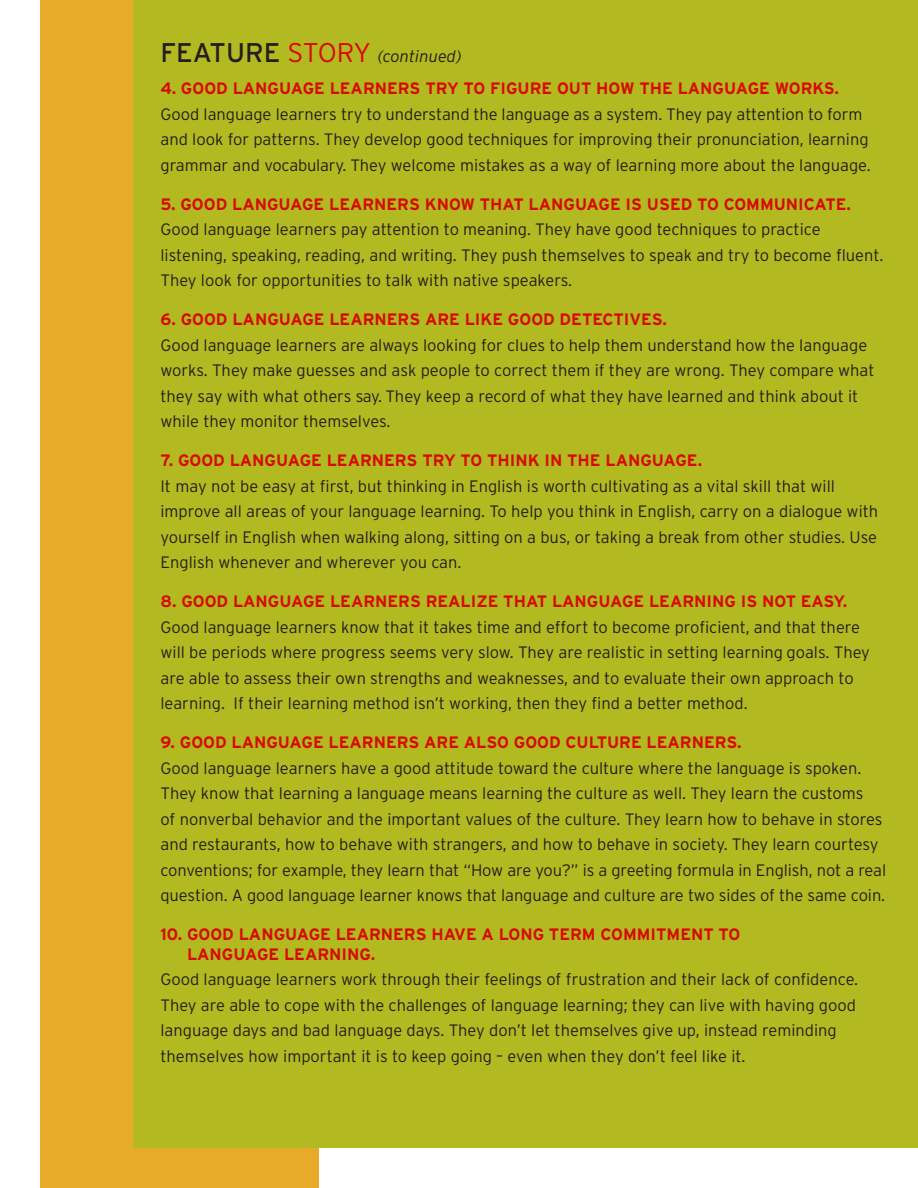
<style>
.page{position:relative;width:918px;height:1188px;background:#fff}
.page>*{position:absolute;margin:0;border:0;box-sizing:border-box;transform-origin:0 0}
.t1{font:300 16.5px/25.5px "Interstate";color:#231f20}
.Heading_3{font:700 16.5px/19.5px "Interstate";color:#d60a00}
.t2{font:italic 300 16.5px "Interstate";color:#231f20}
.s1{font-weight:400;font-style:normal;font-size:27px}
.s2{font-style:normal;font-size:27px;color:#d60a00}
</style>
<div class="page">
<div style="left:40px;top:0;width:280px;height:1188px;background:#e8ab29"></div>
<div style="left:134px;top:0;width:784px;height:1148px;background:#b3ba21"></div>
<p class="t2" style="left:160px;top:46px;width:303px"><span class="s1">FEATURE</span> <span class="s2">STORY</span> (continued)</p>
<p class="Heading_3" style="left:160px;top:79px;width:680px">4. GOOD LANGUAGE LEARNERS TRY TO FIGURE OUT HOW THE LANGUAGE WORKS.</p>
<p class="t1" style="left:160px;top:101px;width:712px">Good language learners try to understand the language as a system. They pay attention to form and look for patterns. They develop good techniques for improving their pronunciation, learning grammar and vocabulary. They welcome mistakes as a way of learning more about the language.</p>
<p class="Heading_3" style="left:160px;top:194px;width:692px">5. GOOD LANGUAGE LEARNERS KNOW THAT LANGUAGE IS USED TO COMMUNICATE.</p>
<p class="t1" style="left:160px;top:217px;width:724px">Good language learners pay attention to meaning. They have good techniques to practice listening, speaking, reading, and writing. They push themselves to speak and try to become fluent.<br>They look for opportunities to talk with native speakers.</p>
<p class="Heading_3" style="left:160px;top:310px;width:508px">6. GOOD LANGUAGE LEARNERS ARE LIKE GOOD DETECTIVES.</p>
<p class="t1" style="left:160px;top:332px;width:716px">Good language learners are always looking for clues to help them understand how the language works. They make guesses and ask people to correct them if they are wrong. They compare what they say with what others say. They keep a record of what they have learned and think about it while they monitor themselves.</p>
<p class="Heading_3" style="left:160px;top:451px;width:543px">7. GOOD LANGUAGE LEARNERS TRY TO THINK IN THE LANGUAGE.</p>
<p class="t1" style="left:160px;top:473px;width:719px">It may not be easy at first, but thinking in English is worth cultivating as a vital skill that will improve all areas of your language learning. To help you think in English, carry on a dialogue with yourself in English when walking along, sitting on a bus, or taking a break from other studies. Use English whenever and wherever you can.</p>
<p class="Heading_3" style="left:160px;top:592px;width:688px">8. GOOD LANGUAGE LEARNERS REALIZE THAT LANGUAGE LEARNING IS NOT EASY.</p>
<p class="t1" style="left:160px;top:614px;width:711px">Good language learners know that it takes time and effort to become proficient, and that there will be periods where progress seems very slow. They are realistic in setting learning goals. They are able to assess their own strengths and weaknesses, and to evaluate their own approach to learning. If their learning method isn’t working, then they find a better method.</p>
<p class="Heading_3" style="left:160px;top:733px;width:583px">9. GOOD LANGUAGE LEARNERS ARE ALSO GOOD CULTURE LEARNERS.</p>
<p class="t1" style="left:160px;top:755px;width:727px">Good language learners have a good attitude toward the culture where the language is spoken.<br>They know that learning a language means learning the culture as well. They learn the customs<br>of nonverbal behavior and the important values of the culture. They learn how to behave in stores and restaurants, how to behave with strangers, and how to behave in society. They learn courtesy conventions; for example, they learn that “How are you?” is a greeting formula in English, not a real question. A good language learner knows that language and culture are two sides of the same coin.</p>
<p class="Heading_3" style="left:187px;top:925px;width:555px;text-indent:-27px">10. GOOD LANGUAGE LEARNERS HAVE A LONG TERM COMMITMENT TO<br>LANGUAGE LEARNING.</p>
<p class="t1" style="left:160px;top:967px;width:699px">Good language learners work through their feelings of frustration and their lack of confidence.<br>They are able to cope with the challenges of language learning; they can live with having good language days and bad language days. They don’t let themselves give up, instead reminding themselves how important it is to keep going – even when they don’t feel like it.</p>
</div>
